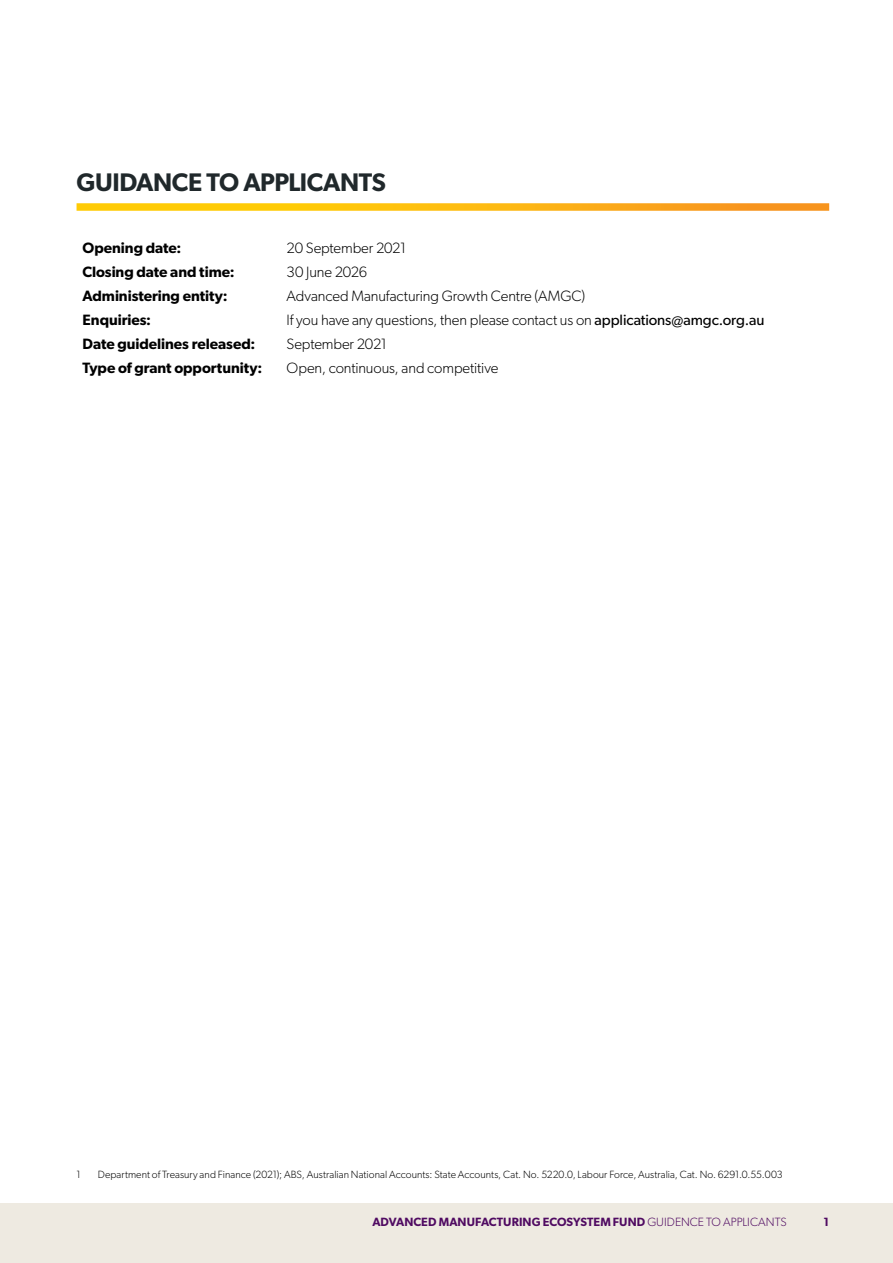
<style>
.page{position:relative;width:893px;height:1263px;background:#fff}
.page>*{position:absolute;margin:0;border:0;box-sizing:border-box;transform-origin:0 0}
._01_H1_underline_NIC{font:600 25.5px "Gibson";letter-spacing:-.02em;color:#20282b}
._02_Body{font:300 15px "Gibson";letter-spacing:-.005em;color:#000}
._02_Body-2{font:600 15px "Gibson";letter-spacing:-.005em;color:#000}
.t1{font:600 12px "Gibson";letter-spacing:.005em;color:#500b62}
._03_footnotes{font:300 10.5px "Gibson";letter-spacing:.005em;color:#000}
.s1{font-weight:400}
.s2{font-weight:300}
</style>
<div class="page">
<div style="left:0;top:1203px;width:893px;height:60px;background:#eeeae1"></div>
<svg style="left:77px;top:203px;width:752px;height:8px;background:#fcbb1f"></svg>
<p class="_01_H1_underline_NIC" style="left:77px;top:166px;width:311px">GUIDANCE TO APPLICANTS</p>
<p class="_02_Body-2" style="left:83px;top:239px;width:100px">Opening date:</p>
<p class="_02_Body" style="left:287px;top:239px;width:121px">20 September 2021</p>
<p class="_02_Body-2" style="left:83px;top:263px;width:154px">Closing date and time:</p>
<p class="_02_Body" style="left:287px;top:263px;width:82px">30 June 2026</p>
<p class="_02_Body-2" style="left:83px;top:287px;width:147px">Administering entity:</p>
<p class="_02_Body" style="left:287px;top:287px;width:300px">Advanced Manufacturing Growth Centre (AMGC)</p>
<p class="_02_Body-2" style="left:83px;top:311px;width:70px">Enquiries:</p>
<p class="_02_Body" style="left:287px;top:311px;width:479px">If you have any questions, then please contact us on <span class="s1">applications@amgc.org.au</span></p>
<p class="_02_Body-2" style="left:83px;top:335px;width:174px">Date guidelines released:</p>
<p class="_02_Body" style="left:287px;top:335px;width:102px">September 2021</p>
<p class="_02_Body-2" style="left:83px;top:359px;width:181px">Type of grant opportunity:</p>
<p class="_02_Body" style="left:287px;top:359px;width:213px">Open, continuous, and competitive</p>
<p class="_03_footnotes" style="left:77px;top:1168px;width:6px">1</p>
<p class="_03_footnotes" style="left:98px;top:1168px;width:686px">Department of Treasury and Finance (2021); ABS, Australian National Accounts: State Accounts, Cat. No. 5220.0, Labour Force, Australia, Cat. No. 6291.0.55.003</p>
<p class="t1" style="left:372px;top:1214px;width:416px">ADVANCED MANUFACTURING ECOSYSTEM FUND <span class="s2">GUIDENCE TO APPLICANTS</span></p>
<p class="t1" style="left:824px;top:1214px;width:7px">1</p>
</div>
